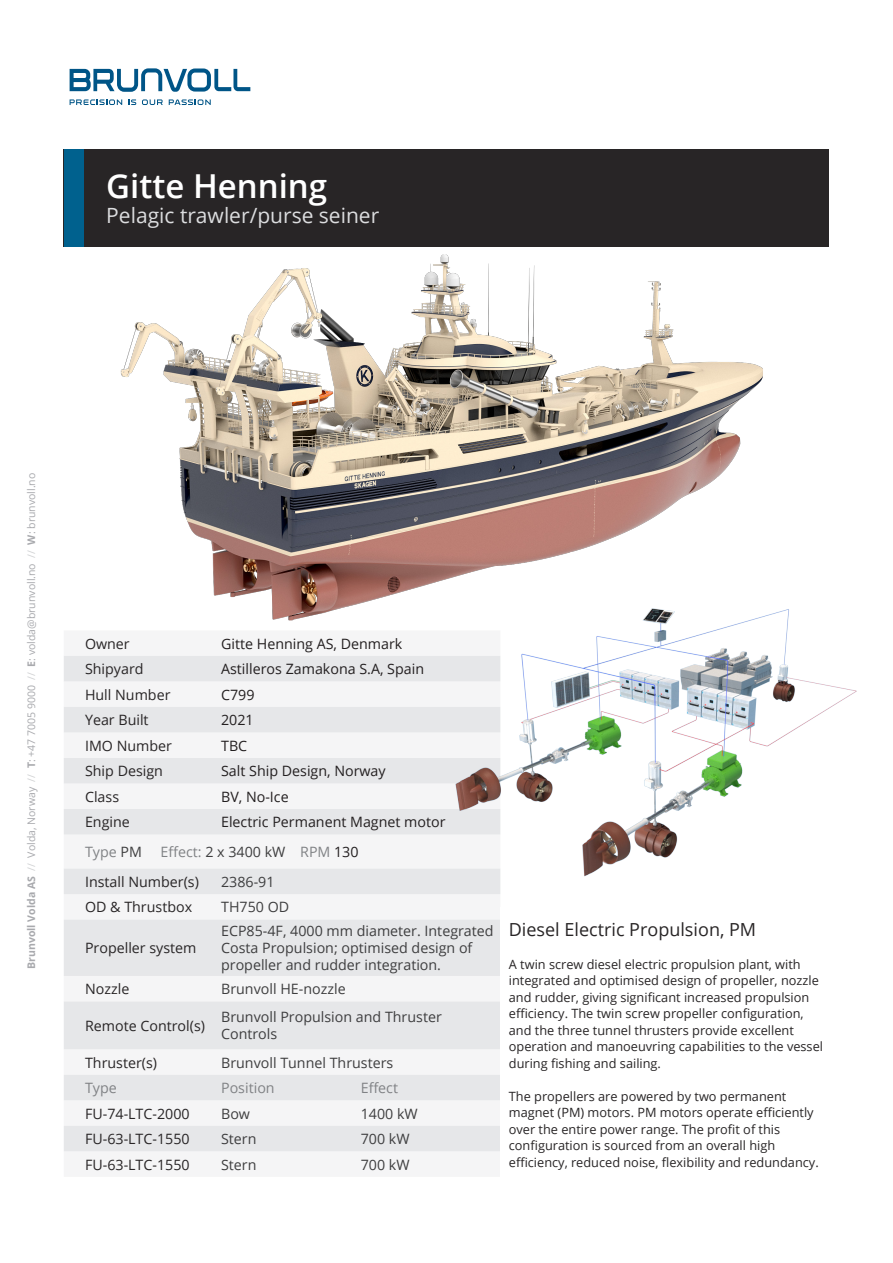
<style>
.page{position:relative;width:893px;height:1263px;background:#fff}
.page>*{position:absolute;margin:0;border:0;box-sizing:border-box;transform-origin:0 0}
.t1{font:600 33px "Open Sans";color:#fff}
.t2{font:21px "Open Sans";color:#dcdddf}
.t3{font:18px "Open Sans";color:#282526}
.t4{font:14.25px/17.1px "Open Sans";color:#3e3e3f}
.t5{font:14.25px "Open Sans";color:#282526}
.t6{font:14.25px "Open Sans";color:#231f20}
.t7{font:14.25px "Open Sans";color:#808285}
.t8{font:12.75px/16.5px "Open Sans";color:#282526}
.t9{font:10.5px "Open Sans";color:#a8a9ad}
.s1{font-weight:700}
.s2{color:#d1d2d4}
.s3{color:#3e3e3f}
.s4{color:#231f20}
</style>
<div class="page">
<svg style="left:70px;top:68px;width:180px;height:24px"></svg>
<svg style="left:70px;top:99px;width:52px;height:6px"></svg>
<svg style="left:128px;top:99px;width:8px;height:6px"></svg>
<svg style="left:142px;top:99px;width:21px;height:6px"></svg>
<svg style="left:169px;top:99px;width:42px;height:6px"></svg>
<svg style="left:64px;top:656px;width:436px;height:495px;fill:#e6e7e9"></svg>
<img style="left:120px;top:254px;width:643px;height:367px">
<div style="left:64px;top:149px;width:765px;height:98px;background:#282526"></div>
<div style="left:64px;top:149px;width:20px;height:98px;background:#00618e"></div>
<img style="left:422px;top:607px;width:435px;height:271px">
<p class="t1" style="left:106px;top:163px;width:222px">Gitte Henning</p>
<p class="t2" style="left:106px;top:201px;width:275px">Pelagic trawler/purse seiner</p>
<p class="t9" style="left:24px;top:969px;width:498px;rotate:-90deg"><span class="s1">Brunvoll Volda AS</span> <span class="s2">//</span> Volda, Norway <span class="s2">//</span> <span class="s1">T</span>: +47 7005 9000 <span class="s2">//</span> <span class="s1">E</span>: volda@brunvoll.no <span class="s2">//</span> <span class="s1">W</span>: brunvoll.no</p>
<p class="t5" style="left:85px;top:634px;width:46px">Owner</p>
<p class="t6" style="left:221px;top:634px;width:183px">Gitte Henning AS, Denmark</p>
<p class="t5" style="left:85px;top:659px;width:60px">Shipyard</p>
<p class="t6" style="left:221px;top:659px;width:204px">Astilleros Zamakona S.A, Spain</p>
<p class="t5" style="left:85px;top:685px;width:87px">Hull Number</p>
<p class="t6" style="left:221px;top:685px;width:35px">C799</p>
<p class="t5" style="left:85px;top:710px;width:65px">Year Built</p>
<p class="t6" style="left:221px;top:710px;width:34px">2021</p>
<p class="t5" style="left:85px;top:736px;width:88px">IMO Number</p>
<p class="t6" style="left:221px;top:736px;width:28px">TBC</p>
<p class="t5" style="left:85px;top:761px;width:79px">Ship Design</p>
<p class="t6" style="left:221px;top:761px;width:166px">Salt Ship Design, Norway</p>
<p class="t5" style="left:85px;top:787px;width:36px">Class</p>
<p class="t6" style="left:221px;top:787px;width:69px">BV, No-Ice</p>
<p class="t5" style="left:85px;top:812px;width:46px">Engine</p>
<p class="t6" style="left:221px;top:812px;width:226px">Electric Permanent Magnet motor</p>
<p class="t7" style="left:85px;top:842px;width:58px">Type <span class="s3">PM</span></p>
<p class="t7" style="left:160px;top:842px;width:200px">Effect: <span class="s3">2 x 3400 kW</span> RPM <span class="s4">130</span></p>
<p class="t5" style="left:85px;top:872px;width:115px">Install Number(s)</p>
<p class="t4" style="left:221px;top:873px;width:55px">2386-91</p>
<p class="t5" style="left:85px;top:897px;width:109px">OD &amp; Thrustbox</p>
<p class="t4" style="left:221px;top:898px;width:70px">TH750 OD</p>
<p class="t5" style="left:85px;top:938px;width:113px">Propeller system</p>
<p class="t4" style="left:221px;top:922px;width:274px">ECP85-4F, 4000 mm diameter. Integrated<br>Costa Propulsion; optimised design of propeller and rudder integration.</p>
<p class="t5" style="left:85px;top:979px;width:46px">Nozzle</p>
<p class="t4" style="left:221px;top:980px;width:126px">Brunvoll HE-nozzle</p>
<p class="t5" style="left:85px;top:1016px;width:122px">Remote Control(s)</p>
<p class="t4" style="left:221px;top:1008px;width:222px">Brunvoll Propulsion and Thruster</p>
<p class="t4" style="left:221px;top:1025px;width:58px">Controls</p>
<p class="t5" style="left:85px;top:1052px;width:74px">Thruster(s)</p>
<p class="t4" style="left:221px;top:1053px;width:174px">Brunvoll Tunnel Thrusters</p>
<p class="t7" style="left:85px;top:1078px;width:33px">Type</p>
<p class="t7" style="left:221px;top:1078px;width:55px">Position</p>
<p class="t7" style="left:361px;top:1078px;width:39px">Effect</p>
<p class="t5" style="left:85px;top:1103px;width:106px">FU-74-LTC-2000</p>
<p class="t4" style="left:221px;top:1104px;width:30px">Bow</p>
<p class="t4" style="left:361px;top:1104px;width:58px">1400 kW</p>
<p class="t5" style="left:85px;top:1129px;width:106px">FU-63-LTC-1550</p>
<p class="t4" style="left:221px;top:1130px;width:37px">Stern</p>
<p class="t4" style="left:361px;top:1130px;width:50px">700 kW</p>
<p class="t5" style="left:85px;top:1154px;width:106px">FU-63-LTC-1550</p>
<p class="t4" style="left:221px;top:1155px;width:37px">Stern</p>
<p class="t4" style="left:361px;top:1155px;width:50px">700 kW</p>
<p class="t3" style="left:509px;top:917px;width:249px">Diesel Electric Propulsion, PM</p>
<p class="t8" style="left:509px;top:955px;width:316px">A twin screw diesel electric propulsion plant, with integrated and optimised design of propeller, nozzle and rudder, giving significant increased propulsion efficiency. The twin screw propeller configuration, and the three tunnel thrusters provide excellent operation and manoeuvring capabilities to the vessel during fishing and sailing.</p>
<p class="t8" style="left:509px;top:1087px;width:311px">The propellers are powered by two permanent magnet (PM) motors. PM motors operate efficiently over the entire power range. The profit of this configuration is sourced from an overall high efficiency, reduced noise, flexibility and redundancy.</p>
</div>
